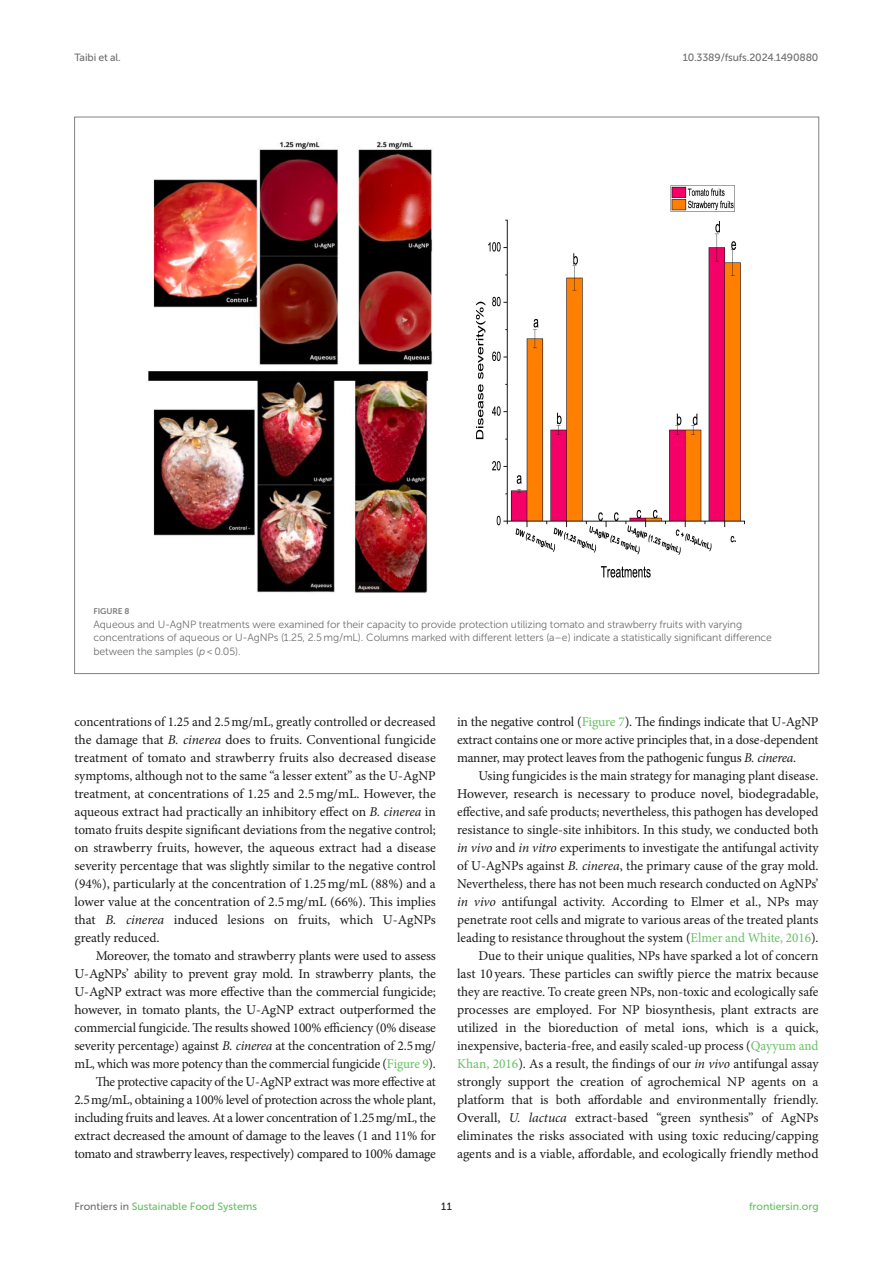
<style>
.page{position:relative;width:893px;height:1263px;background:#fff}
.page>*{position:absolute;margin:0;border:0;box-sizing:border-box;transform-origin:0 0}
.TEXT{font:13.5px/18px "Minion Pro";letter-spacing:-.01em;color:#1b1c1b;text-align:justify}
.FIG_LEG{font:10.5px/13.5px "Museo Sans 300";letter-spacing:-.01em;color:#706f70}
.t1{font:10.5px "Museo Sans 500";color:#65c161}
.t2{font:10.5px "Museo Sans 500";letter-spacing:-.015em;color:#706f70}
.t3{font:10.5px "Museo Sans 500";color:#1b1c1b}
.FIG_HD{font:8.25px "Museo Sans 700";letter-spacing:-.01em;color:#7e7f7f}
.s1{font-style:italic}
.s2{color:#65c161}
.s3{color:#706f70}
</style>
<div class="page">
<img style="left:149px;top:141px;width:596px;height:452px">
<p class="t2" style="left:74px;top:51px;width:48px">Taibi et al.</p>
<p class="t2" style="left:683px;top:51px;width:137px">10.3389/fsufs.2024.1490880</p>
<p class="FIG_HD" style="left:94px;top:607px;width:37px">FIGURE 8</p>
<p class="FIG_LEG" style="left:94px;top:617px;width:680px">Aqueous and U-AgNP treatments were examined for their capacity to provide protection utilizing tomato and strawberry fruits with varying concentrations of aqueous or U-AgNPs (1.25, 2.5 mg/mL). Columns marked with different letters (a–e) indicate a statistically significant difference between the samples (<span class="s1">p</span> &lt; 0.05).</p>
<p class="TEXT" style="left:74px;top:713px;width:363px">concentrations of 1.25 and 2.5mg/mL, greatly controlled or decreased the damage that <span class="s1">B. cinerea</span> does to fruits. Conventional fungicide treatment of tomato and strawberry fruits also decreased disease symptoms, although not to the same “a lesser extent” as the U-AgNP treatment, at concentrations of 1.25 and 2.5mg/mL. However, the aqueous extract had practically an inhibitory effect on <span class="s1">B. cinerea</span> in tomato fruits despite significant deviations from the negative control; on strawberry fruits, however, the aqueous extract had a disease severity percentage that was slightly similar to the negative control (94%), particularly at the concentration of 1.25mg/mL (88%) and a lower value at the concentration of 2.5mg/mL (66%). This implies that <span class="s1">B. cinerea</span> induced lesions on fruits, which U-AgNPs greatly reduced.</p>
<p class="TEXT" style="left:74px;top:947px;width:363px;text-indent:21px">Moreover, the tomato and strawberry plants were used to assess U-AgNPs’ ability to prevent gray mold. In strawberry plants, the U-AgNP extract was more effective than the commercial fungicide; however, in tomato plants, the U-AgNP extract outperformed the commercial fungicide. The results showed 100% efficiency (0% disease severity percentage) against <span class="s1">B. cinerea</span> at the concentration of 2.5mg/ mL, which was more potency than the commercial fungicide (<span class="s2">Figure 9</span>).</p>
<p class="TEXT" style="left:74px;top:1073px;width:363px;text-indent:21px">The protective capacity of the U-AgNP extract was more effective at 2.5mg/mL, obtaining a 100% level of protection across the whole plant, including fruits and leaves. At a lower concentration of 1.25mg/mL, the extract decreased the amount of damage to the leaves (1 and 11% for tomato and strawberry leaves, respectively) compared to 100% damage</p>
<p class="TEXT" style="left:457px;top:713px;width:363px">in the negative control (<span class="s2">Figure 7</span>). The findings indicate that U-AgNP extract contains one or more active principles that, in a dose-dependent manner, may protect leaves from the pathogenic fungus <span class="s1">B. cinerea</span>.</p>
<p class="TEXT" style="left:457px;top:767px;width:363px;text-indent:21px">Using fungicides is the main strategy for managing plant disease.<br>However, research is necessary to produce novel, biodegradable, effective, and safe products; nevertheless, this pathogen has developed resistance to single-site inhibitors. In this study, we conducted both <span class="s1">in vivo</span> and <span class="s1">in vitro</span> experiments to investigate the antifungal activity of U-AgNPs against <span class="s1">B. cinerea</span>, the primary cause of the gray mold.<br>Nevertheless, there has not been much research conducted on AgNPs’ <span class="s1">in vivo</span> antifungal activity. According to Elmer et al., NPs may penetrate root cells and migrate to various areas of the treated plants leading to resistance throughout the system (<span class="s2">Elmer and White, 2016</span>).</p>
<p class="TEXT" style="left:457px;top:947px;width:363px;text-indent:21px">Due to their unique qualities, NPs have sparked a lot of concern last 10 years. These particles can swiftly pierce the matrix because they are reactive. To create green NPs, non-toxic and ecologically safe processes are employed. For NP biosynthesis, plant extracts are utilized in the bioreduction of metal ions, which is a quick, inexpensive, bacteria-free, and easily scaled-up process (<span class="s2">Qayyum and Khan, 2016</span>). As a result, the findings of our <span class="s1">in vivo</span> antifungal assay strongly support the creation of agrochemical NP agents on a platform that is both affordable and environmentally friendly.<br>Overall, <span class="s1">U. lactuca</span> extract-based “green synthesis” of AgNPs eliminates the risks associated with using toxic reducing/capping agents and is a viable, affordable, and ecologically friendly method</p>
<p class="t1" style="left:74px;top:1200px;width:184px"><span class="s3">Frontiers in</span> Sustainable Food Systems</p>
<p class="t3" style="left:441px;top:1200px;width:12px">11</p>
<p class="t1" style="left:749px;top:1200px;width:71px">frontiersin.org</p>
</div>
